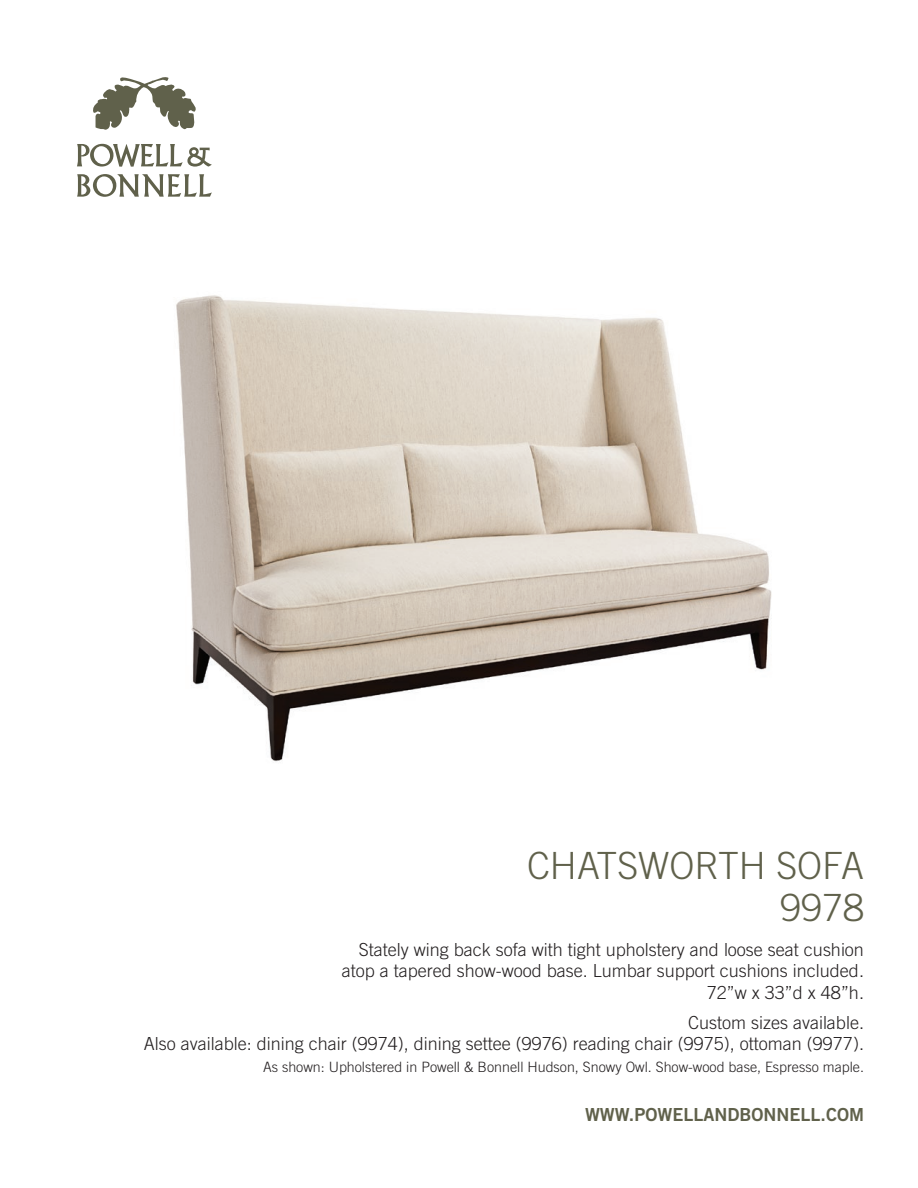
<style>
.page{position:relative;width:918px;height:1188px;background:#fff}
.page>*{position:absolute;margin:0;border:0;box-sizing:border-box;transform-origin:0 0}
.t1{font:300 37.5px/42px "Trade Gothic";color:#60614b;text-align:right}
.t2{font:300 18px/21.6px "Trade Gothic";color:#231f20;text-align:right}
.t3{font:18px "Trade Gothic Bold Two";color:#60614b}
.t4{font:300 14.25px "Trade Gothic";color:#231f20}
</style>
<div class="page">
<img style="left:176px;top:295px;width:596px;height:467px">
<svg style="left:93px;top:77px;width:103px;height:53px"></svg>
<svg style="left:77px;top:144px;width:135px;height:23px"></svg>
<svg style="left:77px;top:174px;width:135px;height:23px"></svg>
<h1 class="t1" style="left:527px;top:844px;width:338px">CHATSWORTH SOFA<br>9978</h1>
<p class="t2" style="left:342px;top:938px;width:524px">Stately wing back sofa with tight upholstery and loose seat cushion atop a tapered show-wood base. Lumbar support cushions included.<br>72”w x 33”d x 48”h.</p>
<p class="t2" style="left:144px;top:1011px;width:722px">Custom sizes available.<br>Also available: dining chair (9974), dining settee (9976) reading chair (9975), ottoman (9977).</p>
<p class="t4" style="left:263px;top:1058px;width:602px">As shown: Upholstered in Powell &amp; Bonnell Hudson, Snowy Owl. Show-wood base, Espresso maple.</p>
<p class="t3" style="left:585px;top:1103px;width:280px">WWW.POWELLANDBONNELL.COM</p>
</div>
